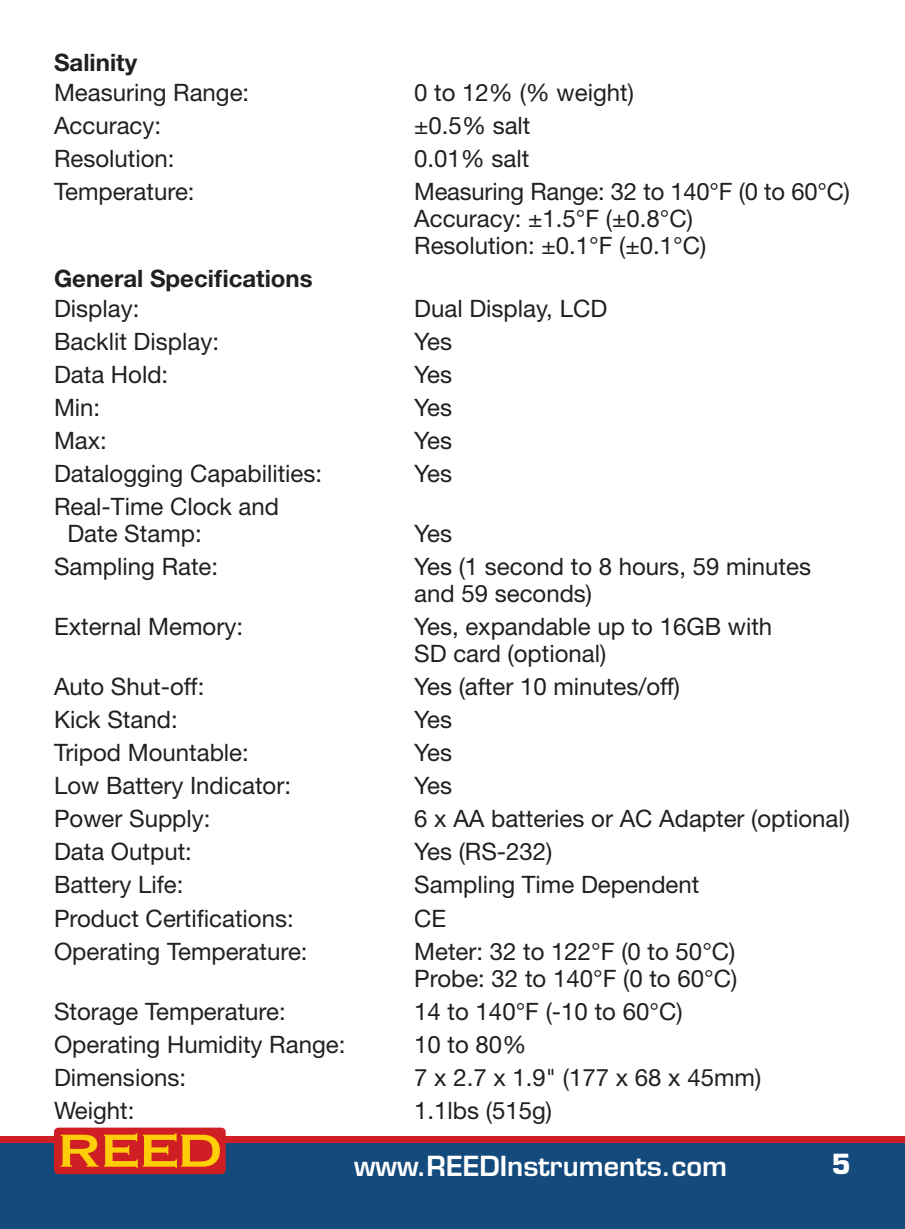
<style>
.page{position:relative;width:905px;height:1229px;background:#fff}
.page>*{position:absolute;margin:0;border:0;box-sizing:border-box;transform-origin:0 0}
.t1{font:600 27px "Eurostile LT Std";color:#fff}
.t2{font:700 27px "Eurostile LT Std";color:#fff}
.t3{font:24px/27px "Helvetica Neue LT Std";color:#231f20}
.t4{font:700 24px "Helvetica Neue LT Std";color:#231f20}
</style>
<div class="page">
<div style="left:0;top:1137px;width:904px;height:91px;background:#144a7c"></div>
<div style="left:0;top:1136px;width:904px;height:6px;background:#d01e25"></div>
<div style="left:54px;top:1127px;width:172px;height:47px;background:#d01e25;border-radius:4px"></div>
<svg style="left:61px;top:1133px;width:159px;height:34px"></svg>
<p class="t4" style="left:54px;top:48px;width:85px">Salinity</p>
<p class="t3" style="left:54px;top:79px;width:197px">Measuring Range:</p>
<p class="t3" style="left:414px;top:79px;width:221px">0 to 12% (% weight)</p>
<p class="t3" style="left:54px;top:112px;width:109px">Accuracy:</p>
<p class="t3" style="left:414px;top:112px;width:118px">±0.5% salt</p>
<p class="t3" style="left:54px;top:145px;width:122px">Resolution:</p>
<p class="t3" style="left:414px;top:145px;width:117px">0.01% salt</p>
<p class="t3" style="left:54px;top:178px;width:142px">Temperature:</p>
<p class="t3" style="left:414px;top:178px;width:437px">Measuring Range: 32 to 140°F (0 to 60°C)<br>Accuracy: ±1.5°F (±0.8°C)<br>Resolution: ±0.1°F (±0.1°C)</p>
<p class="t4" style="left:54px;top:264px;width:260px">General Specifications</p>
<p class="t3" style="left:54px;top:295px;width:87px">Display:</p>
<p class="t3" style="left:414px;top:295px;width:194px">Dual Display, LCD</p>
<p class="t3" style="left:54px;top:328px;width:166px">Backlit Display:</p>
<p class="t3" style="left:414px;top:328px;width:39px">Yes</p>
<p class="t3" style="left:54px;top:361px;width:116px">Data Hold:</p>
<p class="t3" style="left:414px;top:361px;width:39px">Yes</p>
<p class="t3" style="left:54px;top:394px;width:48px">Min:</p>
<p class="t3" style="left:414px;top:394px;width:39px">Yes</p>
<p class="t3" style="left:54px;top:427px;width:54px">Max:</p>
<p class="t3" style="left:414px;top:427px;width:39px">Yes</p>
<p class="t3" style="left:54px;top:460px;width:270px">Datalogging Capabilities:</p>
<p class="t3" style="left:414px;top:460px;width:39px">Yes</p>
<p class="t3" style="left:67px;top:493px;width:213px;text-indent:-13px">Real-Time Clock and<br>Date Stamp:</p>
<p class="t3" style="left:414px;top:520px;width:39px">Yes</p>
<p class="t3" style="left:54px;top:553px;width:166px">Sampling Rate:</p>
<p class="t3" style="left:414px;top:553px;width:398px">Yes (1 second to 8 hours, 59 minutes and 59 seconds)</p>
<p class="t3" style="left:54px;top:613px;width:190px">External Memory:</p>
<p class="t3" style="left:414px;top:613px;width:359px">Yes, expandable up to 16GB with<br>SD card (optional)</p>
<p class="t3" style="left:54px;top:673px;width:152px">Auto Shut-off:</p>
<p class="t3" style="left:414px;top:673px;width:267px">Yes (after 10 minutes/off)</p>
<p class="t3" style="left:54px;top:706px;width:125px">Kick Stand:</p>
<p class="t3" style="left:414px;top:706px;width:39px">Yes</p>
<p class="t3" style="left:54px;top:739px;width:196px">Tripod Mountable:</p>
<p class="t3" style="left:414px;top:739px;width:39px">Yes</p>
<p class="t3" style="left:54px;top:772px;width:238px">Low Battery Indicator:</p>
<p class="t3" style="left:414px;top:772px;width:39px">Yes</p>
<p class="t3" style="left:54px;top:805px;width:158px">Power Supply:</p>
<p class="t3" style="left:414px;top:805px;width:437px">6 x AA batteries or AC Adapter (optional)</p>
<p class="t3" style="left:54px;top:838px;width:139px">Data Output:</p>
<p class="t3" style="left:414px;top:838px;width:140px">Yes (RS-232)</p>
<p class="t3" style="left:54px;top:871px;width:131px">Battery Life:</p>
<p class="t3" style="left:414px;top:871px;width:286px">Sampling Time Dependent</p>
<p class="t3" style="left:54px;top:904px;width:241px">Product Certifications:</p>
<p class="t3" style="left:414px;top:904px;width:33px">CE</p>
<p class="t3" style="left:54px;top:937px;width:255px">Operating Temperature:</p>
<p class="t3" style="left:414px;top:937px;width:324px">Meter: 32 to 122°F (0 to 50°C)<br>Probe: 32 to 140°F (0 to 60°C)</p>
<p class="t3" style="left:54px;top:997px;width:233px">Storage Temperature:</p>
<p class="t3" style="left:414px;top:997px;width:270px">14 to 140°F (-10 to 60°C)</p>
<p class="t3" style="left:54px;top:1030px;width:293px">Operating Humidity Range:</p>
<p class="t3" style="left:414px;top:1030px;width:114px">10 to 80%</p>
<p class="t3" style="left:54px;top:1063px;width:134px">Dimensions:</p>
<p class="t3" style="left:414px;top:1063px;width:348px">7 x 2.7 x 1.9" (177 x 68 x 45mm)</p>
<p class="t3" style="left:54px;top:1096px;width:82px">Weight:</p>
<p class="t3" style="left:414px;top:1096px;width:139px">1.1lbs (515g)</p>
<p class="t1" style="left:354px;top:1148px;width:374px">www.REEDInstruments.com</p>
<p class="t2" style="left:831px;top:1147px;width:21px">5</p>
</div>
